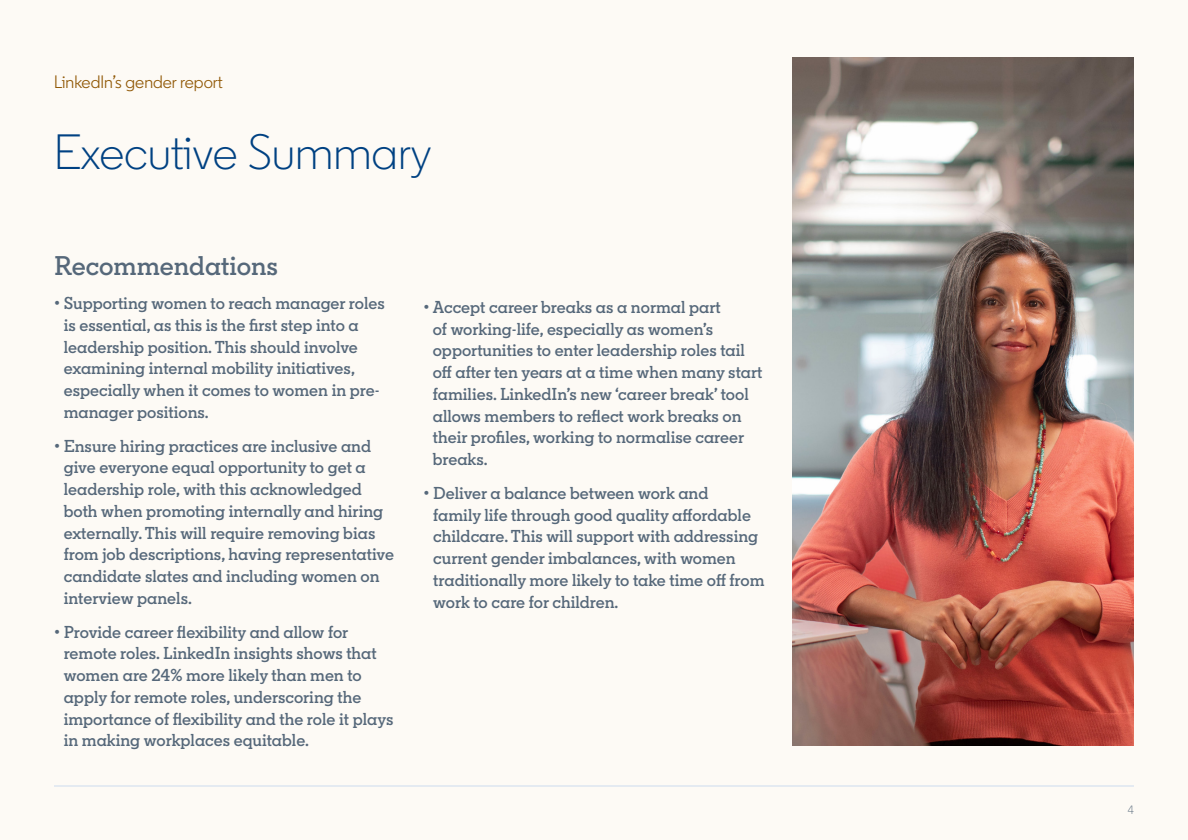
<style>
.page{position:relative;width:1188px;height:840px;background:#fdfaf5}
.page>*{position:absolute;margin:0;border:0;box-sizing:border-box;transform-origin:0 0}
.t1{font:300 49.5px "Community";color:#004182}
.t2{font:600 27px "Community Slab";color:#56687a}
.t3{font:18px "Community";color:#915907}
.t4{font:600 17.25px/21.8px "Community Slab";color:#56687a}
.t5{font:300 12px "Community";color:#56687a}
</style>
<div class="page">
<img style="left:793px;top:57px;width:341px;height:689px">
<hr style="left:54px;top:785px;width:1080px;height:2px;background:#dce6f1">
<p class="t3" style="left:54px;top:71px;width:170px">LinkedIn’s gender report</p>
<p class="t1" style="left:54px;top:122px;width:379px">Executive Summary</p>
<p class="t2" style="left:54px;top:249px;width:226px">Recommendations</p>
<p class="t4" style="left:64px;top:292px;width:323px;text-indent:-10px">• Supporting women to reach manager roles is essential, as this is the first step into a leadership position. This should involve examining internal mobility initiatives, especially when it comes to women in pre&shy;manager positions.</p>
<p class="t4" style="left:64px;top:435px;width:332px;text-indent:-10px">• Ensure hiring practices are inclusive and give everyone equal opportunity to get a leadership role, with this acknowledged both when promoting internally and hiring externally. This will require removing bias from job descriptions, having representative candidate slates and including women on interview panels.</p>
<p class="t4" style="left:64px;top:621px;width:331px;text-indent:-10px">• Provide career flexibility and allow for remote roles. LinkedIn insights shows that women are 24% more likely than men to apply for remote roles, underscoring the importance of flexibility and the role it plays in making workplaces equitable.</p>
<p class="t4" style="left:433px;top:296px;width:331px;text-indent:-9px">• Accept career breaks as a normal part<br>of working-life, especially as women’s opportunities to enter leadership roles tail off after ten years at a time when many start families. LinkedIn’s new ‘career break’ tool allows members to reflect work breaks on their profiles, working to normalise career breaks.</p>
<p class="t4" style="left:433px;top:482px;width:333px;text-indent:-10px">• Deliver a balance between work and<br>family life through good quality affordable childcare. This will support with addressing current gender imbalances, with women traditionally more likely to take time off from work to care for children.</p>
<p class="t5" style="left:1128px;top:802px;width:8px">4</p>
</div>
